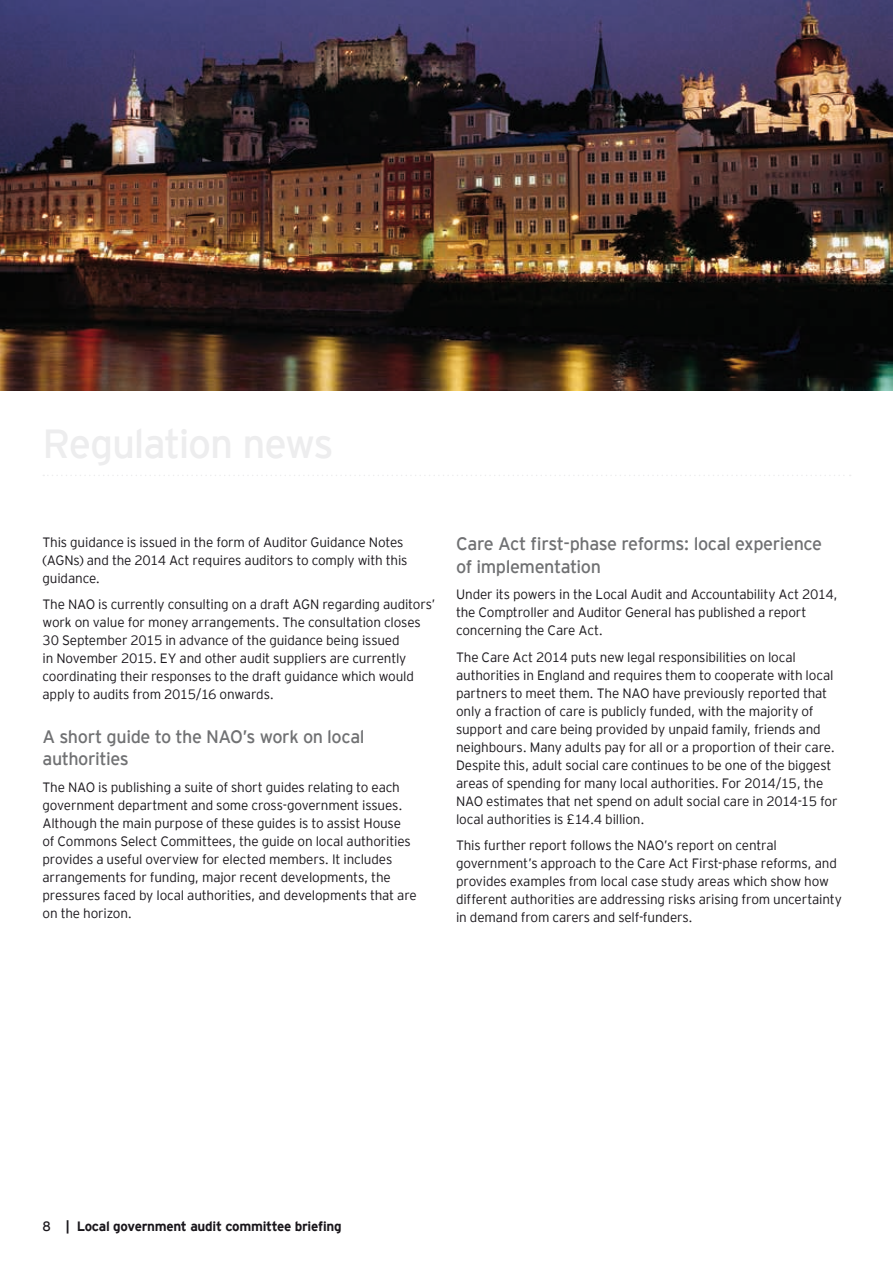
<style>
.page{position:relative;width:893px;height:1263px;background:#fff}
.page>*{position:absolute;margin:0;border:0;box-sizing:border-box;transform-origin:0 0}
.t1{font:18px/22.5px "EY Interstate";letter-spacing:-.025em;color:#707173}
.t2{font:300 13.5px/18px "EY Interstate";letter-spacing:-.01em;color:#1a171c}
.t3{font:700 13.5px "EY Interstate";letter-spacing:-.02em;color:#1a171c}
.s1{font-weight:400}
</style>
<div class="page">
<img style="left:0;top:0;width:893px;height:390px">
<svg style="left:43px;top:475px;width:808px;height:1px"></svg>
<p class="t2" style="left:43px;top:532px;width:366px">This guidance is issued in the form of Auditor Guidance Notes (AGNs) and the 2014 Act requires auditors to comply with this guidance.</p>
<p class="t2" style="left:43px;top:594px;width:394px">The NAO is currently consulting on a draft AGN regarding auditors’ work on value for money arrangements. The consultation closes 30 September 2015 in advance of the guidance being issued<br>in November 2015. EY and other audit suppliers are currently coordinating their responses to the draft guidance which would apply to audits from 2015/16 onwards.</p>
<h1 class="t1" style="left:43px;top:724px;width:324px">A short guide to the NAO’s work on local authorities</h1>
<p class="t2" style="left:43px;top:777px;width:376px">The NAO is publishing a suite of short guides relating to each government department and some cross-government issues.<br>Although the main purpose of these guides is to assist House<br>of Commons Select Committees, the guide on local authorities provides a useful overview for elected members. It includes arrangements for funding, major recent developments, the pressures faced by local authorities, and developments that are on the horizon.</p>
<h1 class="t1" style="left:456px;top:531px;width:368px">Care Act first-phase reforms: local experience of implementation</h1>
<p class="t2" style="left:456px;top:585px;width:383px">Under its powers in the Local Audit and Accountability Act 2014, the Comptroller and Auditor General has published a report concerning the Care Act.</p>
<p class="t2" style="left:456px;top:647px;width:383px">The Care Act 2014 puts new legal responsibilities on local authorities in England and requires them to cooperate with local partners to meet them. The NAO have previously reported that only a fraction of care is publicly funded, with the majority of support and care being provided by unpaid family, friends and neighbours. Many adults pay for all or a proportion of their care.<br>Despite this, adult social care continues to be one of the biggest areas of spending for many local authorities. For 2014/15, the NAO estimates that net spend on adult social care in 2014-15 for local authorities is £14.4 billion.</p>
<p class="t2" style="left:456px;top:836px;width:388px">This further report follows the NAO’s report on central government’s approach to the Care Act First-phase reforms, and provides examples from local case study areas which show how different authorities are addressing risks arising from uncertainty in demand from carers and self-funders.</p>
<p class="t3" style="left:43px;top:1217px;width:301px"><span class="s1">8</span> | Local government audit committee briefing</p>
</div>
